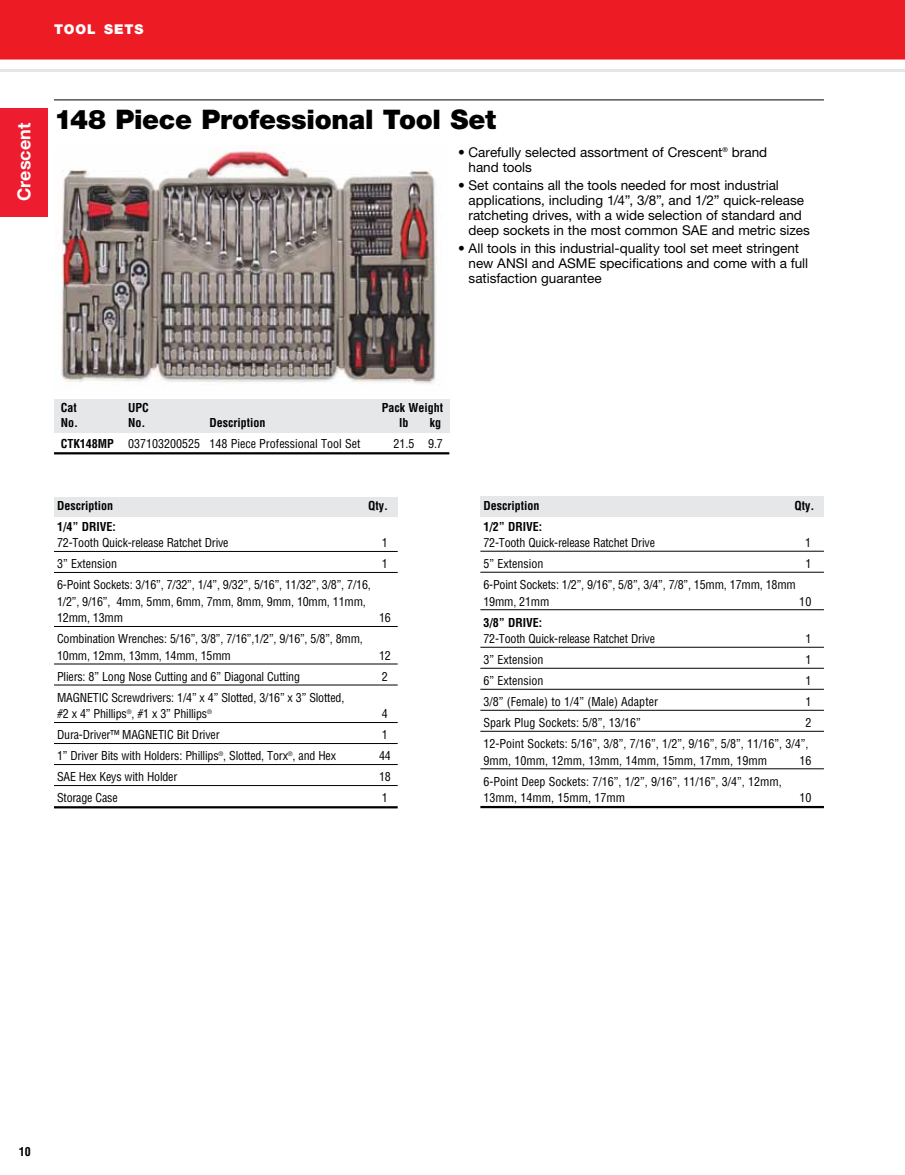
<style>
.page{position:relative;width:905px;height:1175px;background:#fff}
.page>*{position:absolute;margin:0;border:0;box-sizing:border-box;transform-origin:0 0}
.t1{font:900 27px "Helvetica Neue";letter-spacing:-.01em;color:#000}
.t2{font:700 18px "Helvetica Neue";color:#fff}
.t3{font:13.5px/15px "Helvetica Neue";color:#000}
.t4{font:900 13.5px "Helvetica Neue";letter-spacing:.065em;color:#fff}
.t5{font:condensed 12px/16.5px "Helvetica";letter-spacing:-.015em;color:#000}
.t6{font:700 condensed 12px "Helvetica";color:#000}
.s1{font-weight:700}
</style>
<div class="page">
<div style="left:0;top:108px;width:47px;height:108px;background:#ed1c2e"></div>
<div style="left:0;top:0;width:904px;height:60px;background:#ed1c24"></div>
<hr style="left:0;top:69px;width:904px;height:3px;background:#e4e6e8">
<hr style="left:54px;top:99px;width:770px;height:1px;background:#000">
<img style="left:61px;top:150px;width:375px;height:235px">
<div style="left:480px;top:496px;width:344px;height:20px;background:#e6e7e8"></div>
<hr style="left:480px;top:551px;width:344px;height:1px;background:#000">
<hr style="left:480px;top:572px;width:344px;height:1px;background:#000">
<hr style="left:480px;top:609px;width:344px;height:1px;background:#000">
<hr style="left:480px;top:647px;width:344px;height:1px;background:#000">
<hr style="left:480px;top:668px;width:344px;height:1px;background:#000">
<hr style="left:480px;top:689px;width:344px;height:1px;background:#000">
<hr style="left:480px;top:710px;width:344px;height:1px;background:#000">
<hr style="left:480px;top:731px;width:344px;height:1px;background:#000">
<hr style="left:480px;top:768px;width:344px;height:1px;background:#000">
<hr style="left:480px;top:806px;width:344px;height:2px;background:#000">
<div style="left:54px;top:497px;width:344px;height:19px;background:#e6e7e8"></div>
<hr style="left:54px;top:551px;width:343px;height:1px;background:#000">
<hr style="left:54px;top:572px;width:343px;height:1px;background:#000">
<hr style="left:54px;top:626px;width:343px;height:1px;background:#000">
<hr style="left:54px;top:663px;width:343px;height:1px;background:#000">
<hr style="left:54px;top:684px;width:343px;height:1px;background:#000">
<hr style="left:54px;top:722px;width:343px;height:1px;background:#000">
<hr style="left:54px;top:743px;width:343px;height:1px;background:#000">
<hr style="left:54px;top:764px;width:343px;height:1px;background:#000">
<hr style="left:54px;top:785px;width:343px;height:1px;background:#000">
<hr style="left:54px;top:806px;width:343px;height:2px;background:#000">
<div style="left:54px;top:399px;width:395px;height:34px;background:#e6e7e8"></div>
<hr style="left:54px;top:452px;width:395px;height:2px;background:#000">
<p class="t4" style="left:54px;top:21px;width:91px">TOOL SETS</p>
<h2 class="t2" style="left:13px;top:201px;width:80px;rotate:-90deg">Crescent</h2>
<h1 class="t1" style="left:54px;top:103px;width:443px">148 Piece Professional Tool Set</h1>
<p class="t3" style="left:468px;top:144px;width:300px;text-indent:-11px">• Carefully selected assortment of Crescent<sup>®</sup> brand hand tools</p>
<p class="t3" style="left:468px;top:177px;width:343px;text-indent:-11px">• Set contains all the tools needed for most industrial applications, including 1/4”, 3/8”, and 1/2” quick-release ratcheting drives, with a wide selection of standard and deep sockets in the most common SAE and metric sizes</p>
<p class="t3" style="left:468px;top:240px;width:341px;text-indent:-11px">• All tools in this industrial-quality tool set meet stringent new ANSI and ASME specifications and come with a full satisfaction guarantee</p>
<p class="t6" style="left:61px;top:400px;width:18px">Cat</p>
<p class="t6" style="left:128px;top:400px;width:22px">UPC</p>
<p class="t6" style="left:382px;top:400px;width:63px">Pack Weight</p>
<p class="t6" style="left:61px;top:415px;width:19px">No.</p>
<p class="t6" style="left:128px;top:415px;width:19px">No.</p>
<p class="t6" style="left:209px;top:415px;width:57px">Description</p>
<p class="t6" style="left:399px;top:415px;width:11px">lb</p>
<p class="t6" style="left:430px;top:415px;width:13px">kg</p>
<p class="t5" style="left:61px;top:436px;width:301px"><span class="s1">CTK148MP</span> 037103200525 148 Piece Professional Tool Set</p>
<p class="t5" style="left:393px;top:436px;width:51px">21.5 9.7</p>
<p class="t6" style="left:57px;top:498px;width:57px">Description</p>
<p class="t6" style="left:368px;top:498px;width:21px">Qty.</p>
<p class="t6" style="left:57px;top:519px;width:60px">1/4” DRIVE:</p>
<p class="t5" style="left:57px;top:534px;width:173px">72-Tooth Quick-release Ratchet Drive</p>
<p class="t5" style="left:382px;top:534px;width:7px">1</p>
<p class="t5" style="left:57px;top:555px;width:61px">3” Extension</p>
<p class="t5" style="left:382px;top:555px;width:7px">1</p>
<p class="t5" style="left:57px;top:576px;width:315px">6-Point Sockets: 3/16”, 7/32”, 1/4”, 9/32”, 5/16”, 11/32”, 3/8”, 7/16,<br>1/2”, 9/16”, 4mm, 5mm, 6mm, 7mm, 8mm, 9mm, 10mm, 11mm,<br>12mm, 13mm</p>
<p class="t5" style="left:379px;top:609px;width:13px">16</p>
<p class="t5" style="left:57px;top:630px;width:307px">Combination Wrenches: 5/16”, 3/8”, 7/16”,1/2”, 9/16”, 5/8”, 8mm,<br>10mm, 12mm, 13mm, 14mm, 15mm</p>
<p class="t5" style="left:379px;top:647px;width:13px">12</p>
<p class="t5" style="left:57px;top:668px;width:244px">Pliers: 8” Long Nose Cutting and 6” Diagonal Cutting</p>
<p class="t5" style="left:382px;top:668px;width:7px">2</p>
<p class="t5" style="left:57px;top:689px;width:289px">MAGNETIC Screwdrivers: 1/4” x 4” Slotted, 3/16” x 3” Slotted, #2 x 4” Phillips<sup>®</sup>, #1 x 3” Phillips<sup>®</sup></p>
<p class="t5" style="left:382px;top:705px;width:7px">4</p>
<p class="t5" style="left:57px;top:726px;width:164px">Dura-Driver™ MAGNETIC Bit Driver</p>
<p class="t5" style="left:382px;top:726px;width:7px">1</p>
<p class="t5" style="left:57px;top:747px;width:280px">1” Driver Bits with Holders: Phillips<sup>®</sup>, Slotted, Torx<sup>®</sup>, and Hex</p>
<p class="t5" style="left:379px;top:747px;width:13px">44</p>
<p class="t5" style="left:57px;top:768px;width:122px">SAE Hex Keys with Holder</p>
<p class="t5" style="left:379px;top:768px;width:13px">18</p>
<p class="t5" style="left:57px;top:789px;width:62px">Storage Case</p>
<p class="t5" style="left:382px;top:789px;width:7px">1</p>
<p class="t6" style="left:483px;top:497px;width:57px">Description</p>
<p class="t6" style="left:794px;top:497px;width:21px">Qty.</p>
<p class="t6" style="left:483px;top:518px;width:60px">1/2” DRIVE:</p>
<p class="t5" style="left:483px;top:534px;width:173px">72-Tooth Quick-release Ratchet Drive</p>
<p class="t5" style="left:805px;top:534px;width:7px">1</p>
<p class="t5" style="left:483px;top:555px;width:61px">5” Extension</p>
<p class="t5" style="left:805px;top:555px;width:7px">1</p>
<p class="t5" style="left:483px;top:576px;width:314px">6-Point Sockets: 1/2”, 9/16”, 5/8”, 3/4”, 7/8”, 15mm, 17mm, 18mm<br>19mm, 21mm</p>
<p class="t5" style="left:799px;top:593px;width:13px">10</p>
<p class="t6" style="left:483px;top:614px;width:60px">3/8” DRIVE:</p>
<p class="t5" style="left:483px;top:630px;width:173px">72-Tooth Quick-release Ratchet Drive</p>
<p class="t5" style="left:805px;top:630px;width:7px">1</p>
<p class="t5" style="left:483px;top:651px;width:61px">3” Extension</p>
<p class="t5" style="left:805px;top:651px;width:7px">1</p>
<p class="t5" style="left:483px;top:672px;width:61px">6” Extension</p>
<p class="t5" style="left:805px;top:672px;width:7px">1</p>
<p class="t5" style="left:483px;top:693px;width:176px">3/8” (Female) to 1/4” (Male) Adapter</p>
<p class="t5" style="left:805px;top:693px;width:7px">1</p>
<p class="t5" style="left:483px;top:714px;width:159px">Spark Plug Sockets: 5/8”, 13/16”</p>
<p class="t5" style="left:483px;top:712px;width:329px;line-height:21px;text-align:right">2<br>12-Point Sockets: 5/16”, 3/8”, 7/16”, 1/2”, 9/16”, 5/8”, 11/16”, 3/4”,</p>
<p class="t5" style="left:483px;top:752px;width:285px">9mm, 10mm, 12mm, 13mm, 14mm, 15mm, 17mm, 19mm</p>
<p class="t5" style="left:799px;top:752px;width:13px">16</p>
<p class="t5" style="left:483px;top:773px;width:300px">6-Point Deep Sockets: 7/16”, 1/2”, 9/16”, 11/16”, 3/4”, 12mm,<br>13mm, 14mm, 15mm, 17mm</p>
<p class="t5" style="left:799px;top:789px;width:13px">10</p>
<p class="t6" style="left:19px;top:1144px;width:13px">10</p>
</div>
